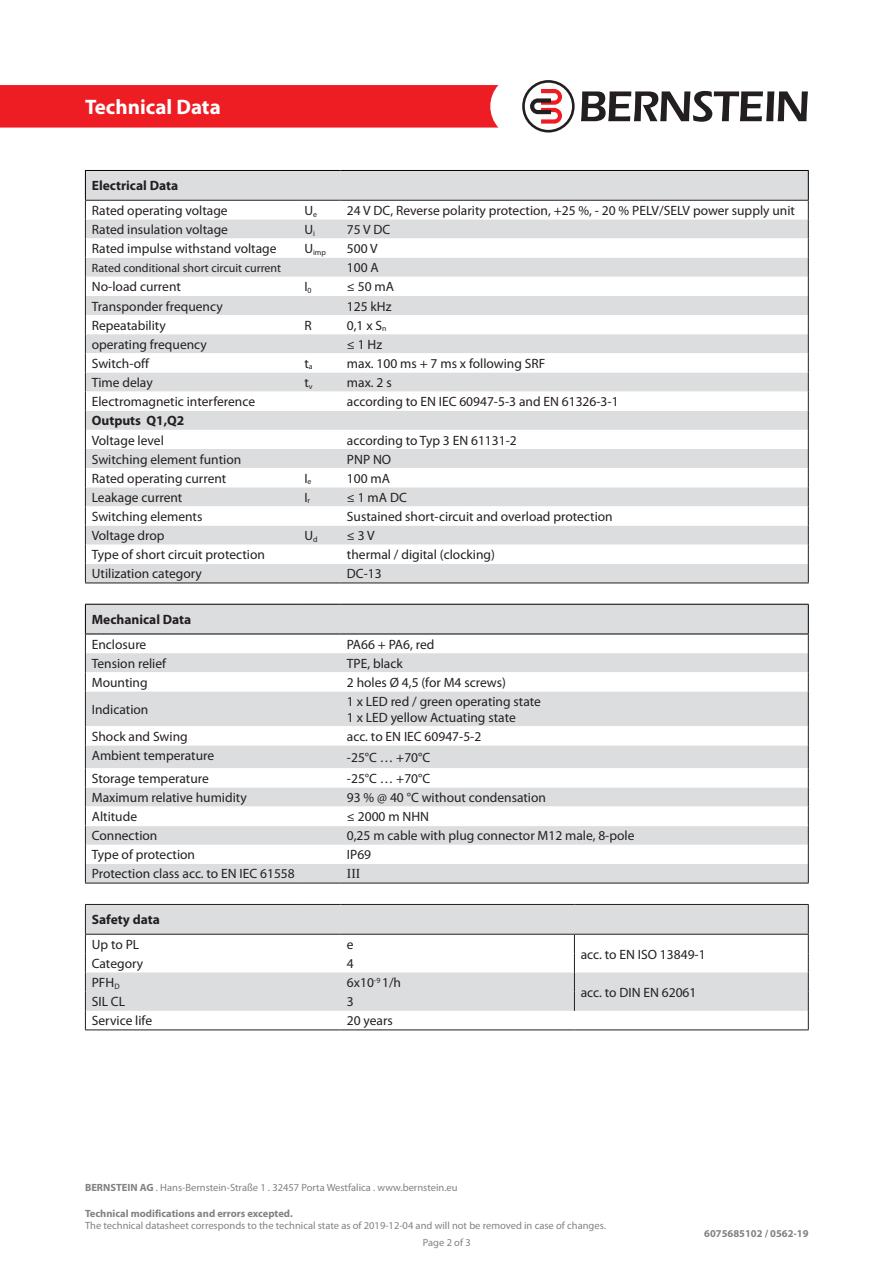
<style>
.page{position:relative;width:893px;height:1263px;background:#fff}
.page>*{position:absolute;margin:0;border:0;box-sizing:border-box;transform-origin:0 0}
.t1{font:700 21px "Myriad Pro";color:#fff}
.t2{font:13.5px/16.2px "Myriad Pro";color:#231f20}
.t3{font:700 13.5px "Myriad Pro";color:#231f20}
.t4{font:13.5px "Times New Roman";color:#231f20}
.t5{font:12px "Myriad Pro";color:#231f20}
.t6{font:10.5px/16.8px "Myriad Pro";color:#808285}
.t7{font:700 10.5px "Myriad Pro";color:#808285}
.t8{font:7.8px "Myriad Pro";color:#231f20}
.s1{font-weight:700}
</style>
<div class="page">
<div style="left:0;top:85px;width:498px;height:43px;background:#ee1d23"></div>
<svg style="left:581px;top:91px;width:227px;height:31px"></svg>
<svg style="left:522px;top:80px;width:53px;height:53px"></svg>
<div style="left:86px;top:605px;width:722px;height:278px;background:#dcdddf"></div>
<svg style="left:86px;top:635px;width:722px;height:229px"></svg>
<hr style="left:85px;top:691px;width:1px;height:35px;background:#231f20">
<hr style="left:808px;top:691px;width:1px;height:35px;background:#231f20">
<svg style="left:85px;top:726px;width:1px;height:157px"></svg>
<svg style="left:808px;top:726px;width:1px;height:157px"></svg>
<hr style="left:85px;top:604px;width:213px;height:1px;background:#000">
<svg style="left:85px;top:605px;width:1px;height:86px"></svg>
<hr style="left:298px;top:604px;width:43px;height:1px;background:#000">
<hr style="left:341px;top:604px;width:468px;height:1px;background:#000">
<svg style="left:808px;top:605px;width:1px;height:86px"></svg>
<hr style="left:85px;top:634px;width:213px;height:1px;background:#000">
<hr style="left:298px;top:634px;width:43px;height:1px;background:#000">
<hr style="left:341px;top:634px;width:468px;height:1px;background:#000">
<hr style="left:86px;top:825px;width:212px;height:1px;background:#fff">
<hr style="left:298px;top:825px;width:43px;height:1px;background:#fff">
<hr style="left:341px;top:825px;width:467px;height:1px;background:#fff">
<hr style="left:85px;top:883px;width:213px;height:1px;background:#231f20">
<hr style="left:298px;top:883px;width:43px;height:1px;background:#231f20">
<hr style="left:341px;top:883px;width:468px;height:1px;background:#231f20">
<hr style="left:85px;top:170px;width:213px;height:1px;background:#000">
<hr style="left:298px;top:170px;width:43px;height:1px;background:#000">
<hr style="left:341px;top:170px;width:468px;height:1px;background:#000">
<hr style="left:85px;top:583px;width:213px;height:1px;background:#231f20">
<hr style="left:298px;top:583px;width:43px;height:1px;background:#231f20">
<hr style="left:341px;top:583px;width:468px;height:1px;background:#231f20">
<svg style="left:85px;top:171px;width:724px;height:412px"></svg>
<svg style="left:86px;top:905px;width:722px;height:106px;fill:#dcdddf"></svg>
<svg style="left:574px;top:935px;width:1px;height:76px"></svg>
<svg style="left:808px;top:905px;width:1px;height:124px"></svg>
<svg style="left:85px;top:905px;width:1px;height:124px"></svg>
<hr style="left:85px;top:904px;width:213px;height:1px;background:#231f20">
<hr style="left:298px;top:904px;width:43px;height:1px;background:#231f20">
<hr style="left:341px;top:904px;width:233px;height:1px;background:#231f20">
<hr style="left:574px;top:904px;width:235px;height:1px;background:#231f20">
<hr style="left:85px;top:934px;width:213px;height:1px;background:#231f20">
<hr style="left:298px;top:934px;width:43px;height:1px;background:#231f20">
<hr style="left:341px;top:934px;width:233px;height:1px;background:#231f20">
<hr style="left:574px;top:934px;width:235px;height:1px;background:#231f20">
<hr style="left:85px;top:1029px;width:213px;height:1px;background:#231f20">
<hr style="left:298px;top:1029px;width:43px;height:1px;background:#231f20">
<hr style="left:341px;top:1029px;width:233px;height:1px;background:#231f20">
<hr style="left:574px;top:1029px;width:235px;height:1px;background:#231f20">
<h1 class="t1" style="left:85px;top:93px;width:137px">Technical Data</h1>
<p class="t3" style="left:92px;top:177px;width:88px">Electrical Data</p>
<p class="t2" style="left:92px;top:202px;width:137px">Rated operating voltage</p>
<p class="t2" style="left:304px;top:202px;width:14px">U<sub>e</sub></p>
<p class="t2" style="left:347px;top:202px;width:450px">24 V DC, Reverse polarity protection, +25 %, - 20 % PELV/SELV power supply unit</p>
<p class="t2" style="left:92px;top:221px;width:138px">Rated insulation voltage</p>
<p class="t2" style="left:304px;top:221px;width:12px">U<sub>i</sub></p>
<p class="t2" style="left:347px;top:221px;width:45px">75 V DC</p>
<p class="t2" style="left:92px;top:240px;width:186px">Rated impulse withstand voltage</p>
<p class="t8" style="left:304px;top:247px;width:23px"><sup>U</sup>imp</p>
<p class="t2" style="left:347px;top:240px;width:32px">500 V</p>
<p class="t5" style="left:92px;top:260px;width:191px">Rated conditional short circuit current</p>
<p class="t2" style="left:347px;top:259px;width:33px">100 A</p>
<p class="t2" style="left:92px;top:279px;width:91px">No-load current</p>
<p class="t2" style="left:304px;top:279px;width:9px">I<sub>0</sub></p>
<p class="t2" style="left:347px;top:279px;width:49px">≤ 50 mA</p>
<p class="t2" style="left:92px;top:298px;width:132px">Transponder frequency</p>
<p class="t2" style="left:347px;top:298px;width:46px">125 kHz</p>
<p class="t2" style="left:92px;top:317px;width:76px">Repeatability</p>
<p class="t2" style="left:304px;top:317px;width:9px">R</p>
<p class="t2" style="left:347px;top:317px;width:41px">0,1 x S<sub>n</sub></p>
<p class="t2" style="left:92px;top:336px;width:117px">operating frequency</p>
<p class="t2" style="left:347px;top:336px;width:37px">≤ 1 Hz</p>
<p class="t2" style="left:92px;top:355px;width:59px">Switch-off</p>
<p class="t2" style="left:304px;top:355px;width:10px">t<sub>a</sub></p>
<p class="t2" style="left:347px;top:355px;width:200px">max. 100 ms + 7 ms x following SRF</p>
<p class="t2" style="left:92px;top:374px;width:62px">Time delay</p>
<p class="t2" style="left:304px;top:374px;width:10px">t<sub>v</sub></p>
<p class="t2" style="left:347px;top:374px;width:46px">max. 2 s</p>
<p class="t2" style="left:92px;top:393px;width:165px">Electromagnetic interference</p>
<p class="t2" style="left:347px;top:393px;width:273px">according to EN IEC 60947-5-3 and EN 61326-3-1</p>
<p class="t3" style="left:92px;top:412px;width:94px">Outputs Q1,Q2</p>
<p class="t2" style="left:92px;top:432px;width:74px">Voltage level</p>
<p class="t2" style="left:347px;top:432px;width:171px">according to Typ 3 EN 61131-2</p>
<p class="t2" style="left:92px;top:451px;width:151px">Switching element funtion</p>
<p class="t2" style="left:347px;top:451px;width:46px">PNP NO</p>
<p class="t2" style="left:92px;top:470px;width:136px">Rated operating current</p>
<p class="t2" style="left:304px;top:470px;width:9px">I<sub>e</sub></p>
<p class="t2" style="left:347px;top:470px;width:45px">100 mA</p>
<p class="t2" style="left:92px;top:489px;width:92px">Leakage current</p>
<p class="t2" style="left:304px;top:489px;width:7px">I<sub>r</sub></p>
<p class="t2" style="left:347px;top:489px;width:61px">≤ 1 mA DC</p>
<p class="t2" style="left:92px;top:508px;width:112px">Switching elements</p>
<p class="t2" style="left:347px;top:508px;width:267px">Sustained short-circuit and overload protection</p>
<p class="t2" style="left:92px;top:527px;width:74px">Voltage drop</p>
<p class="t2" style="left:304px;top:527px;width:15px">U<sub>d</sub></p>
<p class="t2" style="left:347px;top:527px;width:29px">≤ 3 V</p>
<p class="t2" style="left:92px;top:546px;width:175px">Type of short circuit protection</p>
<p class="t2" style="left:347px;top:546px;width:150px">thermal / digital (clocking)</p>
<p class="t2" style="left:92px;top:565px;width:112px">Utilization category</p>
<p class="t2" style="left:347px;top:565px;width:36px">DC-13</p>
<p class="t3" style="left:92px;top:611px;width:101px">Mechanical Data</p>
<p class="t2" style="left:92px;top:636px;width:56px">Enclosure</p>
<p class="t2" style="left:347px;top:636px;width:89px">PA66 + PA6, red</p>
<p class="t2" style="left:92px;top:655px;width:76px">Tension relief</p>
<p class="t2" style="left:347px;top:655px;width:57px">TPE, black</p>
<p class="t2" style="left:92px;top:674px;width:57px">Mounting</p>
<p class="t2" style="left:347px;top:674px;width:160px">2 holes Ø 4,5 (for M4 screws)</p>
<p class="t2" style="left:92px;top:701px;width:58px">Indication</p>
<p class="t2" style="left:347px;top:693px;width:196px">1 x LED red / green operating state<br>1 x LED yellow Actuating state</p>
<p class="t2" style="left:92px;top:728px;width:97px">Shock and Swing</p>
<p class="t2" style="left:347px;top:728px;width:136px">acc. to EN IEC 60947-5-2</p>
<p class="t2" style="left:92px;top:747px;width:124px">Ambient temperature</p>
<p class="t2" style="left:347px;top:749px;width:85px">-25°C … +70°C</p>
<p class="t2" style="left:92px;top:770px;width:119px">Storage temperature</p>
<p class="t2" style="left:347px;top:770px;width:85px">-25°C … +70°C</p>
<p class="t2" style="left:92px;top:789px;width:157px">Maximum relative humidity</p>
<p class="t2" style="left:347px;top:789px;width:201px">93 % @ 40 °C without condensation</p>
<p class="t2" style="left:92px;top:808px;width:47px">Altitude</p>
<p class="t2" style="left:347px;top:808px;width:84px">≤ 2000 m NHN</p>
<p class="t2" style="left:92px;top:828px;width:67px">Connection</p>
<p class="t2" style="left:347px;top:828px;width:289px">0,25 m cable with plug connector M12 male, 8-pole</p>
<p class="t2" style="left:92px;top:846px;width:105px">Type of protection</p>
<p class="t2" style="left:347px;top:846px;width:26px">IP69</p>
<p class="t2" style="left:92px;top:865px;width:204px">Protection class acc. to EN IEC 61558</p>
<p class="t4" style="left:347px;top:864px;width:15px">III</p>
<p class="t3" style="left:92px;top:911px;width:70px">Safety data</p>
<p class="t2" style="left:92px;top:936px;width:49px">Up to PL</p>
<p class="t2" style="left:347px;top:936px;width:8px">e</p>
<p class="t2" style="left:92px;top:955px;width:53px">Category</p>
<p class="t2" style="left:347px;top:955px;width:8px">4</p>
<p class="t2" style="left:92px;top:974px;width:29px">PFH<sub>D</sub></p>
<p class="t2" style="left:347px;top:974px;width:56px">6x10<sup>-9</sup> 1/h</p>
<p class="t2" style="left:92px;top:993px;width:35px">SIL CL</p>
<p class="t2" style="left:347px;top:993px;width:8px">3</p>
<p class="t2" style="left:92px;top:1012px;width:62px">Service life</p>
<p class="t2" style="left:347px;top:1012px;width:47px">20 years</p>
<p class="t2" style="left:581px;top:946px;width:126px">acc. to EN ISO 13849-1</p>
<p class="t2" style="left:581px;top:984px;width:117px">acc. to DIN EN 62061</p>
<p class="t6" style="left:85px;top:1179px;width:374px"><span class="s1">BERNSTEIN AG</span> . Hans-Bernstein-Straße 1 . 32457 Porta Westfalica . www.bernstein.eu</p>
<p class="t7" style="left:85px;top:1206px;width:209px">Technical modifications and errors excepted.</p>
<p class="t6" style="left:423px;top:1217px;width:184px;text-indent:-338px">The technical datasheet corresponds to the technical state as of 2019-12-04 and will not be removed in case of changes.<br>Page 2 of 3</p>
<p class="t7" style="left:704px;top:1227px;width:106px">6075685102 / 0562-19</p>
</div>
